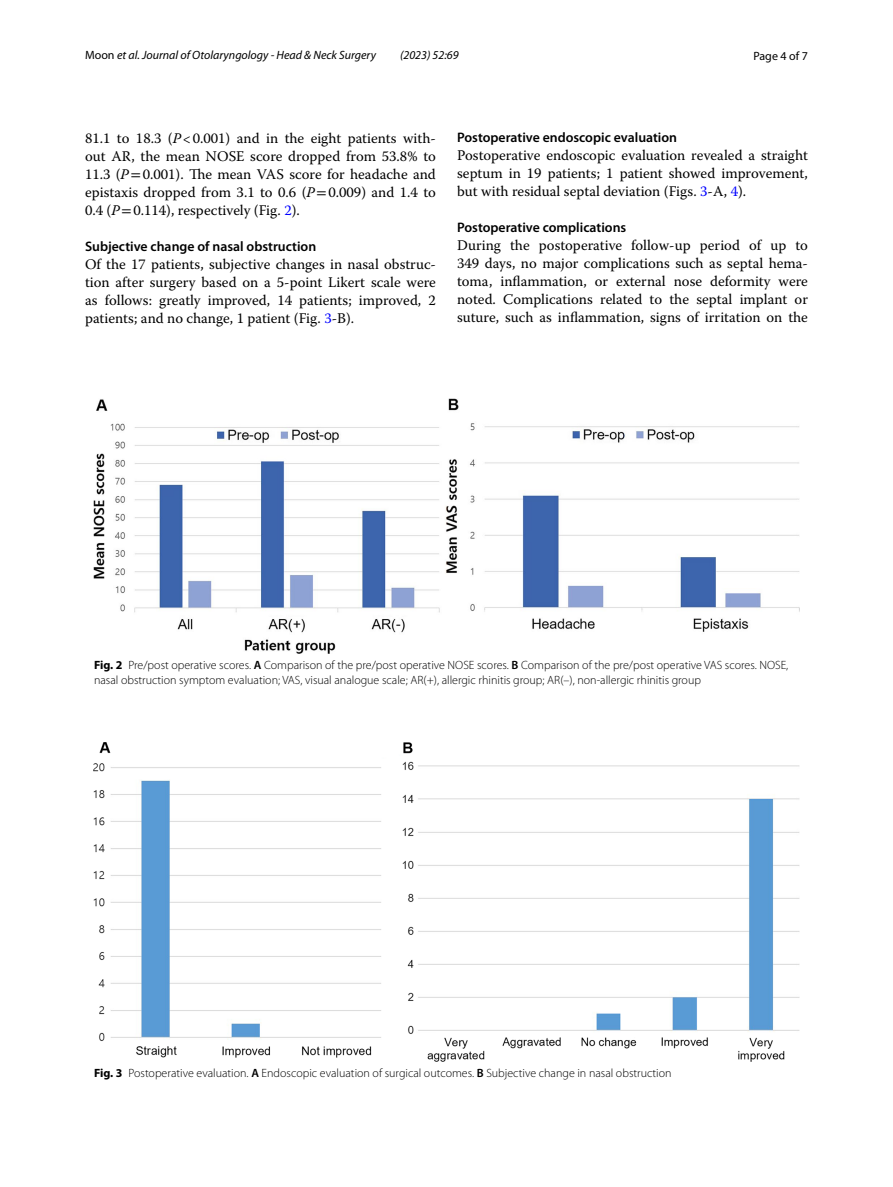
<style>
.page{position:relative;width:893px;height:1187px;background:#fff}
.page>*{position:absolute;margin:0;border:0;box-sizing:border-box;transform-origin:0 0}
.t1{font:14.7px/18px "Warnock Pro";color:#000;text-align:justify}
.t2{font:600 13.8px "Myriad Pro";color:#000}
.t3{font:300 12px/15px "Myriad Pro";color:#000}
.t4{font:italic 12px "Myriad Pro";color:#000}
.t5{font:12px "Myriad Pro";color:#000}
.s1{font-style:normal}
.s2{font-style:italic}
.s3{font-family:"STIX"}
.s4{color:#00f}
.s5{font-weight:700}
.s6{font-weight:600}
</style>
<div class="page">
<img style="left:94px;top:398px;width:705px;height:255px">
<img style="left:94px;top:742px;width:705px;height:319px">
<p class="t4" style="left:85px;top:48px;width:292px"><span class="s1">Moon</span> et al. Journal of Otolaryngology - Head &amp; Neck Surgery</p>
<p class="t4" style="left:400px;top:48px;width:60px">(2023) 52:69</p>
<p class="t5" style="left:753px;top:48px;width:56px">Page 4 of 7</p>
<p class="t1" style="left:85px;top:128px;width:352px">81.1 to 18.3 (<span class="s2">P</span>&lt;0.001) and in the eight patients with&shy;out AR, the mean NOSE score dropped from 53.8% to 11.3 (<span class="s2">P</span><span class="s3">=</span>0.001). The mean VAS score for headache and epistaxis dropped from 3.1 to 0.6 (<span class="s2">P</span><span class="s3">=</span>0.009) and 1.4 to 0.4 (<span class="s2">P</span><span class="s3">=</span>0.114), respectively (Fig. <span class="s4">2</span>).</p>
<p class="t2" style="left:85px;top:237px;width:233px">Subjective change of nasal obstruction</p>
<p class="t1" style="left:85px;top:254px;width:352px">Of the 17 patients, subjective changes in nasal obstruc&shy;tion after surgery based on a 5-point Likert scale were as follows: greatly improved, 14 patients; improved, 2 patients; and no change, 1 patient (Fig. <span class="s4">3</span>-B).</p>
<p class="t2" style="left:457px;top:129px;width:222px">Postoperative endoscopic evaluation</p>
<p class="t1" style="left:457px;top:146px;width:352px">Postoperative endoscopic evaluation revealed a straight septum in 19 patients; 1 patient showed improvement, but with residual septal deviation (Figs. <span class="s4">3</span>-A, <span class="s4">4</span>).</p>
<p class="t2" style="left:457px;top:219px;width:171px">Postoperative complications</p>
<p class="t1" style="left:457px;top:236px;width:352px">During the postoperative follow-up period of up to 349 days, no major complications such as septal hema&shy;toma, inflammation, or external nose deformity were noted. Complications related to the septal implant or suture, such as inflammation, signs of irritation on the</p>
<p class="t3" style="left:94px;top:657px;width:696px"><span class="s5">Fig. 2</span> Pre/post operative scores. <span class="s6">A</span> Comparison of the pre/post operative NOSE scores. <span class="s6">B</span> Comparison of the pre/post operative VAS scores. NOSE, nasal obstruction symptom evaluation; VAS, visual analogue scale; AR(+), allergic rhinitis group; AR(–), non-allergic rhinitis group</p>
<p class="t3" style="left:94px;top:1065px;width:579px"><span class="s5">Fig. 3</span> Postoperative evaluation. <span class="s6">A</span> Endoscopic evaluation of surgical outcomes. <span class="s6">B</span> Subjective change in nasal obstruction</p>
</div>
